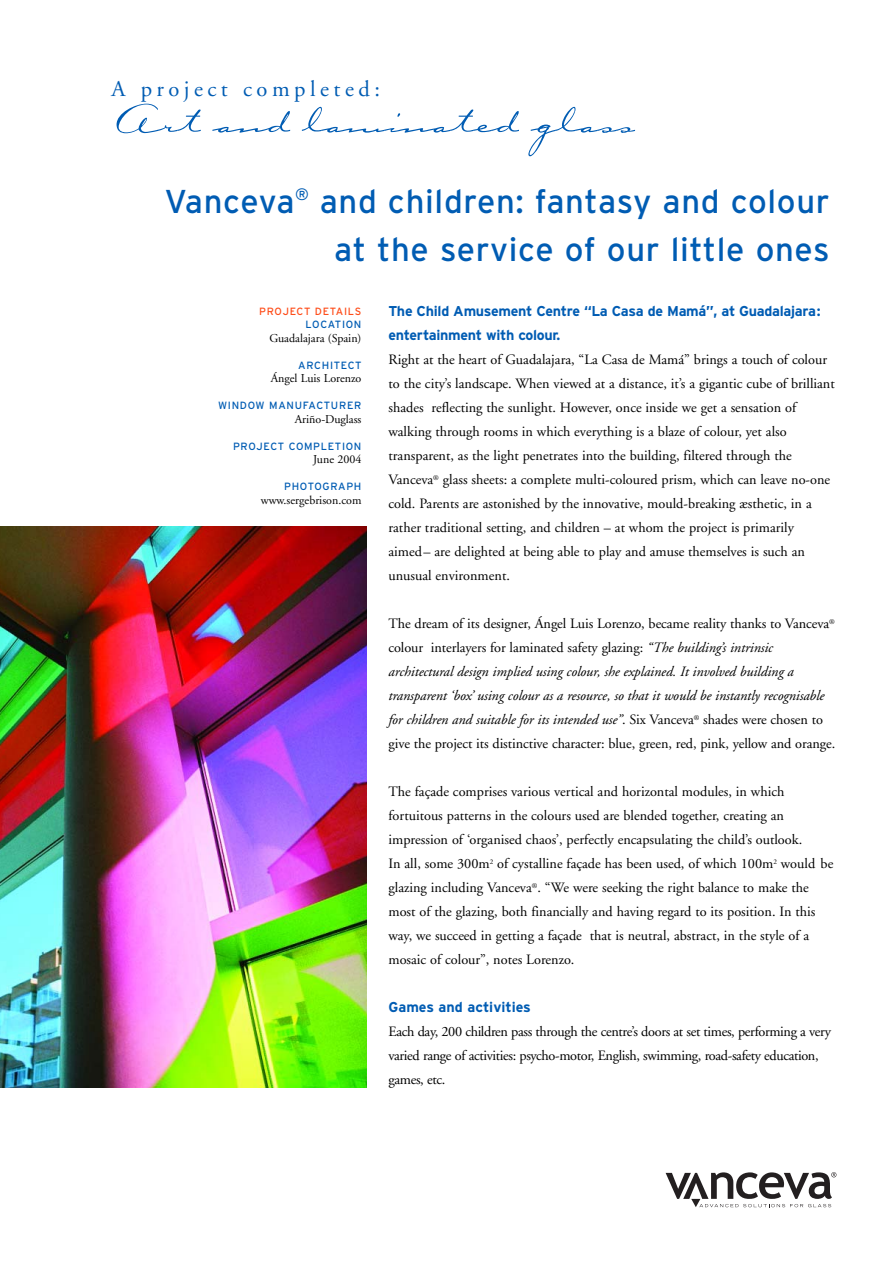
<style>
.page{position:relative;width:895px;height:1265px;background:#fff}
.page>*{position:absolute;margin:0;border:0;box-sizing:border-box;transform-origin:0 0}
.t1{font:54px "Carpenter ICG";color:#005cb3}
.t2{font:33px/48px "Interstate";letter-spacing:.02em;color:#005cb3;text-align:right}
.t3{font:22.5px "Adobe Garamond";letter-spacing:.2em;color:#005cb3}
.t4{font:14.25px/24px "Adobe Garamond";color:#000}
.t5{font:14.25px/24px "Adobe Garamond";letter-spacing:-.025em;color:#000}
.t6{font:700 14.25px/24px "Interstate";letter-spacing:-.02em;color:#005cb3}
.t7{font:700 14.25px "Interstate";color:#005cb3}
.t8{font:12px "Adobe Garamond";color:#000}
.t9{font:10.5px "Interstate";letter-spacing:.065em;color:#005cb3}
.t10{font:10.5px "Interstate";letter-spacing:.065em;color:#fe4d1a}
.s1{font-style:italic}
</style>
<div class="page">
<img style="left:0;top:526px;width:837px;height:682px">
<h3 class="t3" style="left:111px;top:80px;width:270px">A project completed:</h3>
<h1 class="t1" style="left:111px;top:82px;width:522px">Art and laminated glass</h1>
<h2 class="t2" style="left:164px;top:181px;width:667px">Vanceva<sup>®</sup> and children: fantasy and colour at the service of our little ones</h2>
<p class="t10" style="left:259px;top:307px;width:104px">PROJECT DETAILS</p>
<p class="t9" style="left:306px;top:320px;width:57px">LOCATION</p>
<p class="t8" style="left:269px;top:333px;width:94px">Guadalajara (Spain)</p>
<p class="t9" style="left:298px;top:361px;width:65px">ARCHITECT</p>
<p class="t8" style="left:271px;top:373px;width:92px">Ángel Luis Lorenzo</p>
<p class="t9" style="left:218px;top:401px;width:145px">WINDOW MANUFACTURER</p>
<p class="t8" style="left:295px;top:414px;width:68px">Ariño-Duglass</p>
<p class="t9" style="left:233px;top:442px;width:130px">PROJECT COMPLETION</p>
<p class="t8" style="left:313px;top:454px;width:50px">June 2004</p>
<p class="t9" style="left:284px;top:482px;width:79px">PHOTOGRAPH</p>
<p class="t8" style="left:261px;top:495px;width:102px">www.sergebrison.com</p>
<p class="t6" style="left:388px;top:300px;width:433px">The Child Amusement Centre “La Casa de Mamá”, at Guadalajara: entertainment with colour.</p>
<p class="t4" style="left:388px;top:349px;width:448px">Right at the heart of Guadalajara, “La Casa de Mamá” brings a touch of colour to the city’s landscape. When viewed at a distance, it’s a gigantic cube of brilliant shades reflecting the sunlight. However, once inside we get a sensation of walking through rooms in which everything is a blaze of colour, yet also transparent, as the light penetrates into the building, filtered through the Vanceva<sup>®</sup> glass sheets: a complete multi-coloured prism, which can leave no-one cold. Parents are astonished by the innovative, mould-breaking æsthetic, in a rather traditional setting, and children – at whom the project is primarily aimed– are delighted at being able to play and amuse themselves is such an unusual environment.</p>
<p class="t4" style="left:388px;top:613px;width:448px">The dream of its designer, Ángel Luis Lorenzo, became reality thanks to Vanceva<sup>® </sup>colour interlayers for laminated safety glazing: <span class="s1">“The building’s intrinsic architectural design implied using colour, she explained. It involved building a transparent ‘box’ using colour as a resource, so that it would be instantly recognisable for children and suitable for its intended use”</span>. Six Vanceva<sup>®</sup> shades were chosen to give the project its distinctive character: blue, green, red, pink, yellow and orange.</p>
<p class="t4" style="left:388px;top:781px;width:446px">The façade comprises various vertical and horizontal modules, in which fortuitous patterns in the colours used are blended together, creating an impression of ‘organised chaos’, perfectly encapsulating the child’s outlook.<br>In all, some 300m<sup>2</sup> of cystalline façade has been used, of which 100m<sup>2</sup> would be glazing including Vanceva<sup>®</sup>. “We were seeking the right balance to make the most of the glazing, both financially and having regard to its position. In this way, we succeed in getting a façade that is neutral, abstract, in the style of a mosaic of colour”, notes Lorenzo.</p>
<p class="t7" style="left:388px;top:1002px;width:144px">Games and activities</p>
<p class="t5" style="left:388px;top:1021px;width:444px">Each day, 200 children pass through the centre’s doors at set times, performing a very varied range of activities: psycho-motor, English, swimming, road-safety education, games, etc.</p>
</div>
